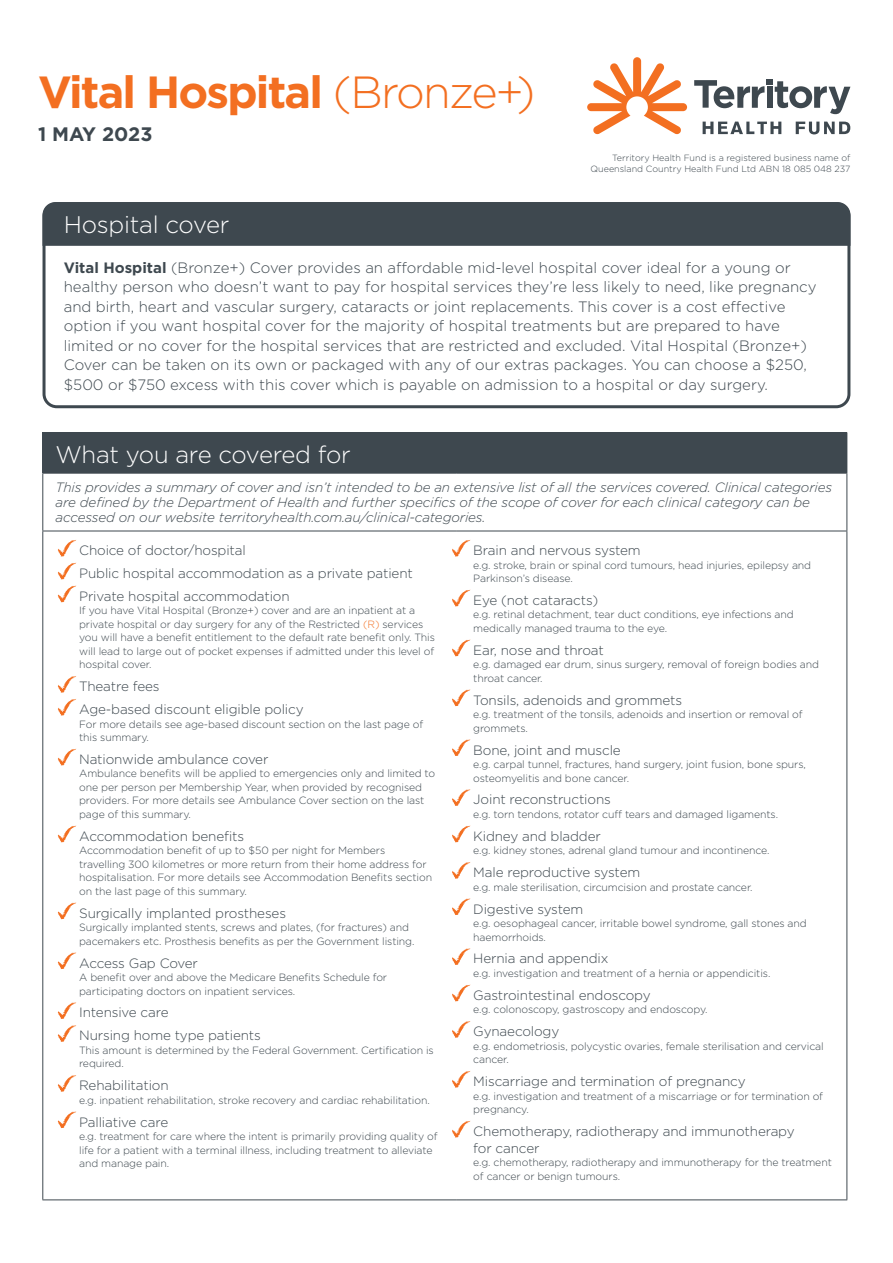
<style>
.page{position:relative;width:893px;height:1263px;background:#fff}
.page>*{position:absolute;margin:0;border:0;box-sizing:border-box;transform-origin:0 0}
.t1{font:700 45px "Gotham";letter-spacing:-.04em;color:#f36f21}
.t2{font:300 24px "Gotham";letter-spacing:-.01em;color:#fff}
.t3{font:700 19.5px "Gotham";color:#3e484f}
.t4{font:300 15px/19.5px "Gotham";color:#3e484f}
.t5{font:300 13.5px/23px "Gotham";letter-spacing:-.01em;color:#3e484f}
.t6{font:italic 300 13.5px/15px "Gotham";letter-spacing:-.01em;color:#3e484f}
.t7{font:300 10.5px/13.5px "Gotham";letter-spacing:-.01em;color:#3e484f}
.t8{font:300 9px/10.5px "Gotham";color:#3e484f;text-align:right}
.s1{font-weight:300}
.s2{font-weight:700}
.s3{color:#f36f21}
</style>
<div class="page">
<svg style="left:694px;top:79px;width:156px;height:35px"></svg>
<svg style="left:587px;top:57px;width:100px;height:77px"></svg>
<svg style="left:703px;top:122px;width:147px;height:12px"></svg>
<div style="left:43px;top:202px;width:807px;height:206px;border:3px solid #3e484f;border-radius:13px"></div>
<div style="left:43px;top:202px;width:807px;height:44px;background:#3e484f"></div>
<div style="left:43px;top:433px;width:804px;height:40px;background:#3e484f"></div>
<hr style="left:42px;top:433px;width:1px;height:40px;background:#3e484f">
<hr style="left:42px;top:432px;width:414px;height:1px;background:#3e484f">
<hr style="left:456px;top:432px;width:391px;height:1px;background:#3e484f">
<hr style="left:42px;top:474px;width:1px;height:57px;background:#3e484f">
<hr style="left:42px;top:473px;width:414px;height:1px;background:#3e484f">
<hr style="left:456px;top:473px;width:391px;height:1px;background:#3e484f">
<hr style="left:846px;top:474px;width:1px;height:57px;background:#3e484f">
<hr style="left:42px;top:531px;width:1px;height:668px;background:#3e484f">
<hr style="left:42px;top:531px;width:414px;height:1px;background:#3e484f">
<hr style="left:42px;top:1199px;width:414px;height:1px;background:#3e484f">
<hr style="left:456px;top:531px;width:391px;height:1px;background:#3e484f">
<hr style="left:846px;top:531px;width:1px;height:668px;background:#3e484f">
<hr style="left:456px;top:1199px;width:391px;height:1px;background:#3e484f">
<svg style="left:58px;top:540px;width:18px;height:17px"></svg>
<svg style="left:58px;top:563px;width:18px;height:16px"></svg>
<svg style="left:58px;top:585px;width:18px;height:17px"></svg>
<svg style="left:58px;top:676px;width:18px;height:17px"></svg>
<svg style="left:58px;top:699px;width:18px;height:17px"></svg>
<svg style="left:58px;top:749px;width:18px;height:17px"></svg>
<svg style="left:58px;top:825px;width:18px;height:17px"></svg>
<svg style="left:58px;top:902px;width:18px;height:17px"></svg>
<svg style="left:58px;top:952px;width:18px;height:17px"></svg>
<svg style="left:58px;top:1002px;width:18px;height:17px"></svg>
<svg style="left:58px;top:1025px;width:18px;height:17px"></svg>
<svg style="left:58px;top:1075px;width:18px;height:17px"></svg>
<svg style="left:58px;top:1111px;width:18px;height:17px"></svg>
<svg style="left:452px;top:540px;width:18px;height:17px"></svg>
<svg style="left:452px;top:590px;width:18px;height:16px"></svg>
<svg style="left:452px;top:639px;width:18px;height:17px"></svg>
<svg style="left:452px;top:689px;width:18px;height:17px"></svg>
<svg style="left:452px;top:739px;width:18px;height:17px"></svg>
<svg style="left:452px;top:789px;width:18px;height:17px"></svg>
<svg style="left:452px;top:825px;width:18px;height:17px"></svg>
<svg style="left:452px;top:862px;width:18px;height:17px"></svg>
<svg style="left:452px;top:898px;width:18px;height:17px"></svg>
<svg style="left:452px;top:948px;width:18px;height:17px"></svg>
<svg style="left:452px;top:984px;width:18px;height:17px"></svg>
<svg style="left:452px;top:1021px;width:18px;height:17px"></svg>
<svg style="left:452px;top:1071px;width:18px;height:17px"></svg>
<svg style="left:452px;top:1121px;width:18px;height:17px"></svg>
<h1 class="t1" style="left:38px;top:63px;width:499px">Vital Hospital <span class="s1">(Bronze+)</span></h1>
<h3 class="t3" style="left:38px;top:121px;width:116px">1 MAY 2023</h3>
<h2 class="t2" style="left:64px;top:210px;width:167px">Hospital cover</h2>
<p class="t8" style="left:591px;top:152px;width:261px">Territory Health Fund is a registered business name of<br>Queensland Country Health Fund Ltd ABN 18 085 048 237</p>
<p class="t4" style="left:64px;top:257px;width:754px"><span class="s2">Vital Hospital</span> (Bronze+) Cover provides an affordable mid-level hospital cover ideal for a young or healthy person who doesn’t want to pay for hospital services they’re less likely to need, like pregnancy and birth, heart and vascular surgery, cataracts or joint replacements. This cover is a cost effective option if you want hospital cover for the majority of hospital treatments but are prepared to have limited or no cover for the hospital services that are restricted and excluded. Vital Hospital (Bronze+)<br>Cover can be taken on its own or packaged with any of our extras packages. You can choose a $250, $500 or $750 excess with this cover which is payable on admission to a hospital or day surgery.</p>
<h2 class="t2" style="left:56px;top:439px;width:297px">What you are covered for</h2>
<p class="t6" style="left:56px;top:480px;width:778px">This provides a summary of cover and isn’t intended to be an extensive list of all the services covered. Clinical categories are defined by the Department of Health and further specifics of the scope of cover for each clinical category can be accessed on our website territoryhealth.com.au/clinical-categories.</p>
<p class="t5" style="left:79px;top:538px;width:335px">Choice of doctor/hospital<br>Public hospital accommodation as a private patient<br>Private hospital accommodation</p>
<p class="t7" style="left:79px;top:603px;width:357px">If you have Vital Hospital (Bronze+) cover and are an inpatient at a private hospital or day surgery for any of the Restricted <span class="s3">(R)</span> services you will have a benefit entitlement to the default rate benefit only. This will lead to large out of pocket expenses if admitted under this level of hospital cover.</p>
<p class="t5" style="left:79px;top:674px;width:226px">Theatre fees<br>Age-based discount eligible policy</p>
<p class="t7" style="left:79px;top:717px;width:346px">For more details see age-based discount section on the last page of this summary.</p>
<p class="t5" style="left:79px;top:747px;width:191px">Nationwide ambulance cover</p>
<p class="t7" style="left:79px;top:767px;width:358px">Ambulance benefits will be applied to emergencies only and limited to one per person per Membership Year, when provided by recognised providers. For more details see Ambulance Cover section on the last page of this summary.</p>
<p class="t5" style="left:79px;top:824px;width:167px">Accommodation benefits</p>
<p class="t7" style="left:79px;top:843px;width:355px">Accommodation benefit of up to $50 per night for Members travelling 300 kilometres or more return from their home address for hospitalisation. For more details see Accommodation Benefits section on the last page of this summary.</p>
<p class="t5" style="left:79px;top:901px;width:208px">Surgically implanted prostheses</p>
<p class="t7" style="left:79px;top:920px;width:337px">Surgically implanted stents, screws and plates, (for fractures) and pacemakers etc. Prosthesis benefits as per the Government listing.</p>
<p class="t5" style="left:79px;top:951px;width:120px">Access Gap Cover</p>
<p class="t7" style="left:79px;top:970px;width:310px">A benefit over and above the Medicare Benefits Schedule for participating doctors on inpatient services.</p>
<p class="t5" style="left:79px;top:1001px;width:183px">Intensive care<br>Nursing home type patients</p>
<p class="t7" style="left:79px;top:1043px;width:356px">This amount is determined by the Federal Government. Certification is required.</p>
<p class="t5" style="left:79px;top:1074px;width:91px">Rehabilitation</p>
<p class="t7" style="left:79px;top:1093px;width:352px">e.g. inpatient rehabilitation, stroke recovery and cardiac rehabilitation.</p>
<p class="t5" style="left:79px;top:1110px;width:91px">Palliative care</p>
<p class="t7" style="left:79px;top:1129px;width:360px">e.g. treatment for care where the intent is primarily providing quality of life for a patient with a terminal illness, including treatment to alleviate and manage pain.</p>
<p class="t5" style="left:473px;top:538px;width:169px">Brain and nervous system</p>
<p class="t7" style="left:473px;top:558px;width:339px">e.g. stroke, brain or spinal cord tumours, head injuries, epilepsy and<br>Parkinson’s disease.</p>
<p class="t5" style="left:473px;top:588px;width:126px">Eye (not cataracts)</p>
<p class="t7" style="left:473px;top:608px;width:322px">e.g. retinal detachment, tear duct conditions, eye infections and medically managed trauma to the eye.</p>
<p class="t5" style="left:473px;top:638px;width:132px">Ear, nose and throat</p>
<p class="t7" style="left:473px;top:657px;width:347px">e.g. damaged ear drum, sinus surgery, removal of foreign bodies and throat cancer.</p>
<p class="t5" style="left:473px;top:688px;width:210px">Tonsils, adenoids and grommets</p>
<p class="t7" style="left:473px;top:707px;width:331px">e.g. treatment of the tonsils, adenoids and insertion or removal of grommets.</p>
<p class="t5" style="left:473px;top:738px;width:149px">Bone, joint and muscle</p>
<p class="t7" style="left:473px;top:757px;width:334px">e.g. carpal tunnel, fractures, hand surgery, joint fusion, bone spurs, osteomyelitis and bone cancer.</p>
<p class="t5" style="left:473px;top:788px;width:139px">Joint reconstructions</p>
<p class="t7" style="left:473px;top:807px;width:306px">e.g. torn tendons, rotator cuff tears and damaged ligaments.</p>
<p class="t5" style="left:473px;top:824px;width:129px">Kidney and bladder</p>
<p class="t7" style="left:473px;top:843px;width:298px">e.g. kidney stones, adrenal gland tumour and incontinence.</p>
<p class="t5" style="left:473px;top:860px;width:168px">Male reproductive system</p>
<p class="t7" style="left:473px;top:880px;width:281px">e.g. male sterilisation, circumcision and prostate cancer.</p>
<p class="t5" style="left:473px;top:897px;width:112px">Digestive system</p>
<p class="t7" style="left:473px;top:916px;width:335px">e.g. oesophageal cancer, irritable bowel syndrome, gall stones and haemorrhoids.</p>
<p class="t5" style="left:473px;top:947px;width:137px">Hernia and appendix</p>
<p class="t7" style="left:473px;top:966px;width:299px">e.g. investigation and treatment of a hernia or appendicitis.</p>
<p class="t5" style="left:473px;top:983px;width:179px">Gastrointestinal endoscopy</p>
<p class="t7" style="left:473px;top:1002px;width:236px">e.g. colonoscopy, gastroscopy and endoscopy.</p>
<p class="t5" style="left:473px;top:1020px;width:88px">Gynaecology</p>
<p class="t7" style="left:473px;top:1039px;width:352px">e.g. endometriosis, polycystic ovaries, female sterilisation and cervical cancer.</p>
<p class="t5" style="left:473px;top:1069px;width:274px">Miscarriage and termination of pregnancy</p>
<p class="t7" style="left:473px;top:1089px;width:351px">e.g. investigation and treatment of a miscarriage or for termination of pregnancy.</p>
<p class="t5" style="left:473px;top:1122px;width:323px;line-height:16.5px">Chemotherapy, radiotherapy and immunotherapy for cancer</p>
<p class="t7" style="left:473px;top:1155px;width:360px">e.g. chemotherapy, radiotherapy and immunotherapy for the treatment of cancer or benign tumours.</p>
</div>
